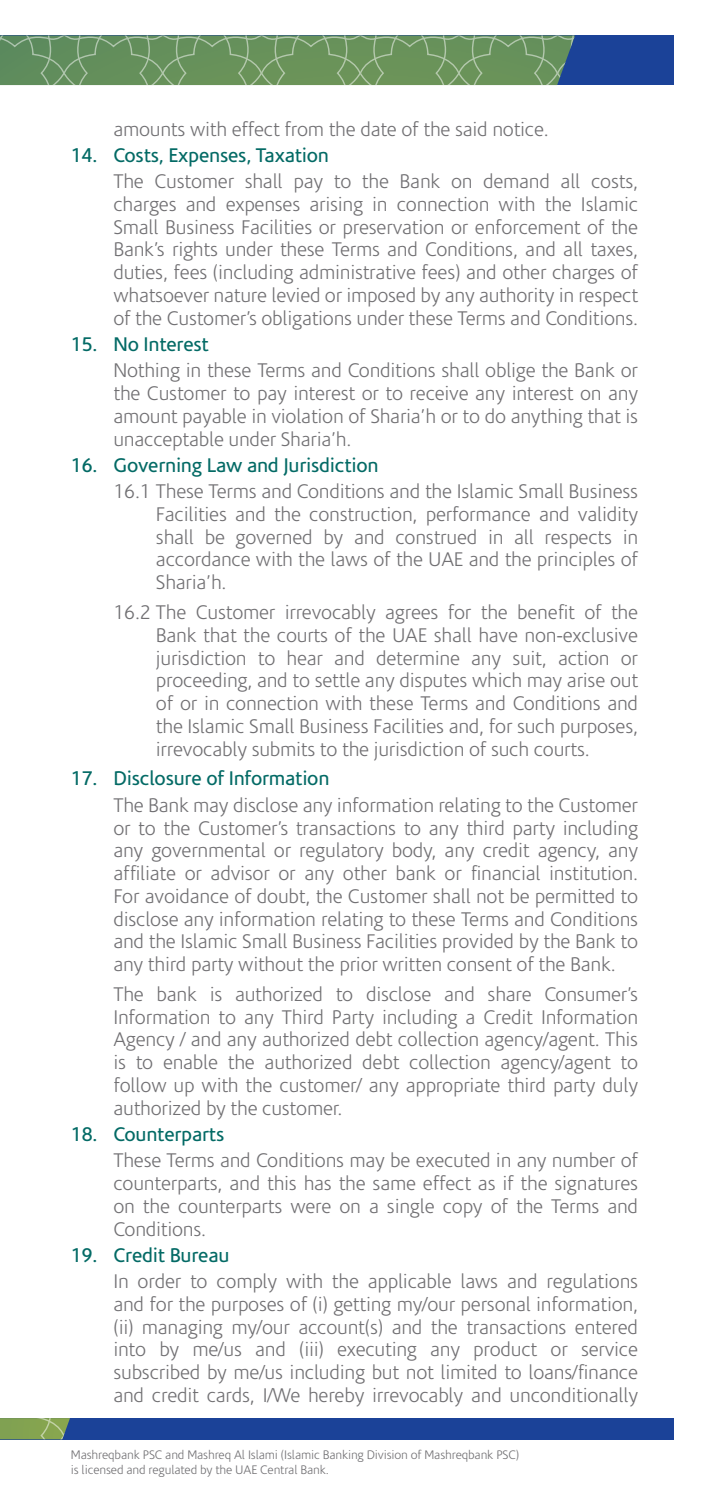
<style>
.page{position:relative;width:709px;height:1489px;background:#fff}
.page>*{position:absolute;margin:0;border:0;box-sizing:border-box;transform-origin:0 0}
.t1{font:300 20px/22.8px "Corisande";letter-spacing:-.01em;color:#717073;text-align:justify}
.t2{font:20px "Corisande";letter-spacing:-.01em;color:#036a65}
.t3{font:300 12.5px/15px "Corisande";letter-spacing:-.01em;color:#717073}
</style>
<div class="page">
<div style="left:0;top:35px;width:673px;height:50px;background:#1b4298"></div>
<svg style="left:0;top:35px;width:575px;height:50px;background:#6b9364"></svg>
<div style="left:0;top:1417px;width:673px;height:22px;background:#1b4298"></div>
<svg style="left:0;top:1417px;width:70px;height:22px;background:#86a460"></svg>
<p class="t1" style="left:113px;top:118px;width:437px">amounts with effect from the date of the said notice.</p>
<p class="t2" style="left:71px;top:144px;width:259px">14. Costs, Expenses, Taxation</p>
<p class="t1" style="left:113px;top:170px;width:526px">The Customer shall pay to the Bank on demand all costs, charges and expenses arising in connection with the Islamic Small Business Facilities or preservation or enforcement of the Bank’s rights under these Terms and Conditions, and all taxes, duties, fees (including administrative fees) and other charges of whatsoever nature levied or imposed by any authority in respect of the Customer’s obligations under these Terms and Conditions.</p>
<p class="t2" style="left:71px;top:333px;width:139px">15. No Interest</p>
<p class="t1" style="left:113px;top:360px;width:526px">Nothing in these Terms and Conditions shall oblige the Bank or the Customer to pay interest or to receive any interest on any amount payable in violation of Sharia’h or to do anything that is unacceptable under Sharia’h.</p>
<p class="t2" style="left:71px;top:454px;width:309px">16. Governing Law and Jurisdiction</p>
<p class="t1" style="left:156px;top:480px;width:483px;text-indent:-43px">16.1 These Terms and Conditions and the Islamic Small Business Facilities and the construction, performance and validity shall be governed by and construed in all respects in accordance with the laws of the UAE and the principles of Sharia’h.</p>
<p class="t1" style="left:156px;top:601px;width:483px;text-indent:-43px">16.2 The Customer irrevocably agrees for the benefit of the Bank that the courts of the UAE shall have non-exclusive jurisdiction to hear and determine any suit, action or proceeding, and to settle any disputes which may arise out of or in connection with these Terms and Conditions and the Islamic Small Business Facilities and, for such purposes, irrevocably submits to the jurisdiction of such courts.</p>
<p class="t2" style="left:71px;top:767px;width:260px">17. Disclosure of Information</p>
<p class="t1" style="left:113px;top:794px;width:526px">The Bank may disclose any information relating to the Customer or to the Customer’s transactions to any third party including any governmental or regulatory body, any credit agency, any affiliate or advisor or any other bank or financial institution.<br>For avoidance of doubt, the Customer shall not be permitted to disclose any information relating to these Terms and Conditions and the Islamic Small Business Facilities provided by the Bank to any third party without the prior written consent of the Bank.</p>
<p class="t1" style="left:113px;top:983px;width:526px">The bank is authorized to disclose and share Consumer’s Information to any Third Party including a Credit Information Agency / and any authorized debt collection agency/agent. This is to enable the authorized debt collection agency/agent to follow up with the customer/ any appropriate third party duly authorized by the customer.</p>
<p class="t2" style="left:71px;top:1123px;width:155px">18. Counterparts</p>
<p class="t1" style="left:113px;top:1149px;width:526px">These Terms and Conditions may be executed in any number of counterparts, and this has the same effect as if the signatures on the counterparts were on a single copy of the Terms and Conditions.</p>
<p class="t2" style="left:71px;top:1243px;width:160px">19. Credit Bureau</p>
<p class="t1" style="left:113px;top:1270px;width:526px">In order to comply with the applicable laws and regulations and for the purposes of (i) getting my/our personal information, (ii) managing my/our account(s) and the transactions entered into by me/us and (iii) executing any product or service subscribed by me/us including but not limited to loans/finance and credit cards, I/We hereby irrevocably and unconditionally</p>
<p class="t3" style="left:71px;top:1446px;width:450px">Mashreqbank PSC and Mashreq Al Islami (Islamic Banking Division of Mashreqbank PSC) is licensed and regulated by the UAE Central Bank.</p>
</div>
